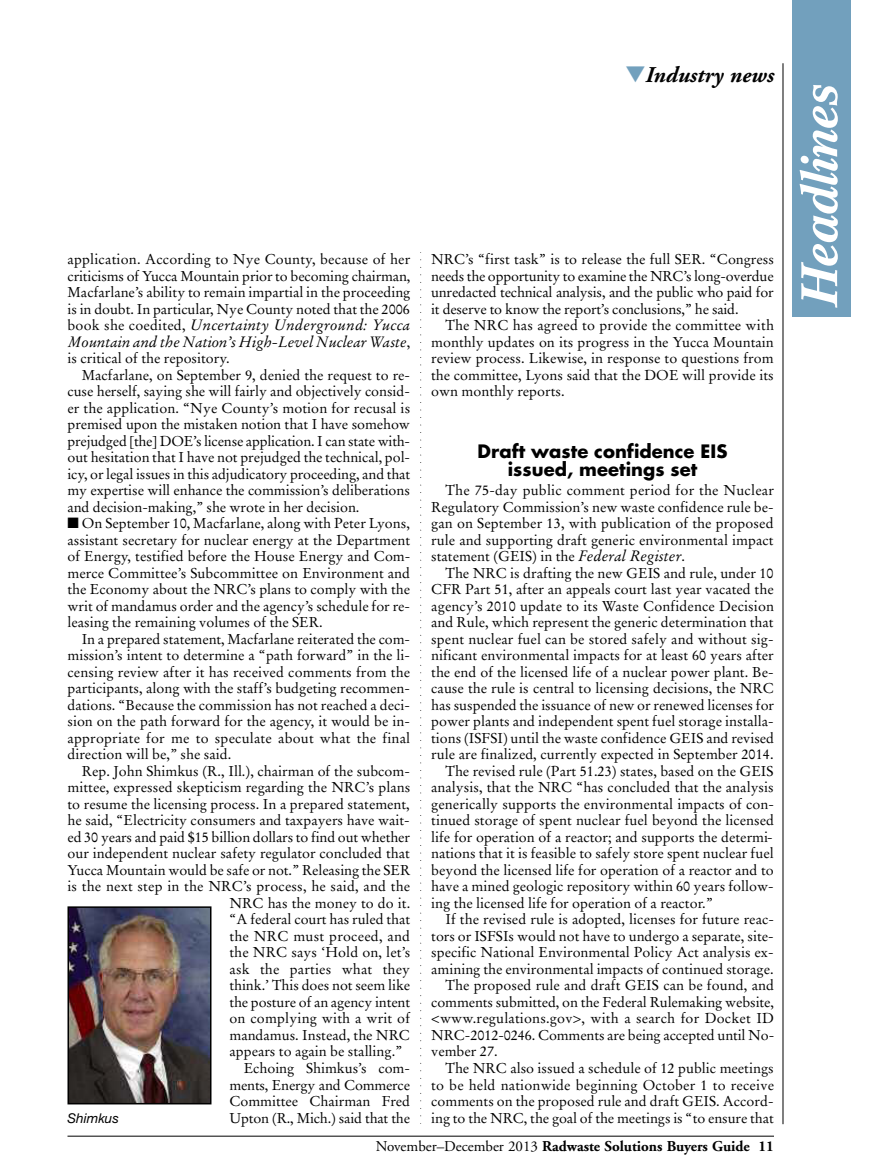
<style>
.page{position:relative;width:891px;height:1175px;background:#fff}
.page>*{position:absolute;margin:0;border:0;box-sizing:border-box;transform-origin:0 0}
.t1{font:italic 700 51px "Cremona";color:#fff}
.t2{font:italic 700 22.5px "Adobe Garamond";color:#000}
.t3{font:700 18px/18px "Futura";letter-spacing:.005em;color:#000;text-align:center}
.t4{font:italic 15px/16.5px "Stempel Garamond";letter-spacing:-.005em;color:#000}
.t5{font:700 15px "Adobe Garamond";color:#000}
.t6{font:14.25px/16.5px "Stempel Garamond";color:#000;text-align:justify}
.t7{font:italic 13.5px "Helvetica Neue";letter-spacing:.005em;color:#000}
.s1{color:#72a0bd}
.s2{font-style:normal;font-size:14.25px}
.s3{font-style:italic;font-size:15px}
.s4{font-weight:400}
</style>
<div class="page">
<hr style="left:68px;top:1135px;width:706px;height:1px;background:#000">
<hr style="left:783px;top:63px;width:1px;height:1061px;background:#000">
<div style="left:792px;top:0;width:58px;height:317px;background:#72a0bd"></div>
<svg style="left:420px;top:252px;width:1px;height:872px"></svg>
<img style="left:71px;top:909px;width:138px;height:192px">
<div style="left:68px;top:906px;width:144px;height:198px;border:2px solid #000"></div>
<h2 class="t2" style="left:626px;top:66px;width:150px"><span class="s1">▼</span>Industry news</h2>
<p class="t6" style="left:68px;top:252px;width:344px">application. According to Nye County, because of her criticisms of Yucca Mountain prior to becoming chairman, Macfarlane’s ability to remain impartial in the proceeding is in doubt. In particular, Nye County noted that the 2006</p>
<p class="t4" style="left:68px;top:318px;width:344px"><span class="s2">book she coedited,</span> Uncertainty Underground: Yucca<br>Mountain and the Nation’s High-Level Nuclear Waste<span class="s2">,</span></p>
<p class="t6" style="left:67px;top:351px;width:164px">is critical of the repository.</p>
<p class="t6" style="left:82px;top:368px;width:330px">Macfarlane, on September 9, denied the request to re-</p>
<p class="t6" style="left:67px;top:384px;width:344px">cuse herself, saying she will fairly and objectively consid-</p>
<p class="t6" style="left:67px;top:401px;width:344px">er the application. “Nye County’s motion for recusal is</p>
<p class="t6" style="left:67px;top:417px;width:344px">premised upon the mistaken notion that I have somehow</p>
<p class="t6" style="left:67px;top:434px;width:344px">prejudged [the] DOE’s license application. I can state with-</p>
<p class="t6" style="left:67px;top:450px;width:344px">out hesitation that I have not prejudged the technical, pol-</p>
<p class="t6" style="left:67px;top:467px;width:344px">icy, or legal issues in this adjudicatory proceeding, and that</p>
<p class="t6" style="left:67px;top:483px;width:344px">my expertise will enhance the commission’s deliberations</p>
<p class="t6" style="left:67px;top:500px;width:294px">and decision-making,” she wrote in her decision.</p>
<p class="t6" style="left:68px;top:516px;width:344px">■ On September 10, Macfarlane, along with Peter Lyons, assistant secretary for nuclear energy at the Department of Energy, testified before the House Energy and Com&shy;merce Committee’s Subcommittee on Environment and the Economy about the NRC’s plans to comply with the writ of mandamus order and the agency’s schedule for re&shy;leasing the remaining volumes of the SER.</p>
<p class="t6" style="left:68px;top:632px;width:344px;text-indent:14px">In a prepared statement, Macfarlane reiterated the com&shy;mission’s intent to determine a “path forward” in the li&shy;censing review after it has received comments from the participants, along with the staff’s budgeting recommen&shy;dations. “Because the commission has not reached a deci&shy;sion on the path forward for the agency, it would be in&shy;appropriate for me to speculate about what the final direction will be,” she said.</p>
<p class="t6" style="left:82px;top:764px;width:330px">Rep. John Shimkus (R., Ill.), chairman of the subcom-</p>
<p class="t6" style="left:68px;top:780px;width:344px">mittee, expressed skepticism regarding the NRC’s plans</p>
<p class="t6" style="left:68px;top:797px;width:344px">to resume the licensing process. In a prepared statement,</p>
<p class="t6" style="left:67px;top:813px;width:344px">he said, “Electricity consumers and taxpayers have wait-</p>
<p class="t6" style="left:67px;top:830px;width:344px">ed 30 years and paid $15 billion dollars to find out whether</p>
<p class="t6" style="left:67px;top:846px;width:344px">our independent nuclear safety regulator concluded that</p>
<p class="t6" style="left:67px;top:863px;width:344px">Yucca Mountain would be safe or not.” Releasing the SER</p>
<p class="t6" style="left:67px;top:879px;width:344px">is the next step in the NRC’s process, he said, and the</p>
<p class="t6" style="left:229px;top:896px;width:182px">NRC has the money to do it.</p>
<p class="t6" style="left:229px;top:912px;width:182px">“A federal court has ruled that</p>
<p class="t6" style="left:229px;top:929px;width:182px">the NRC must proceed, and</p>
<p class="t6" style="left:229px;top:945px;width:182px">the NRC says ‘Hold on, let’s</p>
<p class="t6" style="left:229px;top:962px;width:182px">ask the parties what they</p>
<p class="t6" style="left:229px;top:978px;width:182px">think.’ This does not seem like</p>
<p class="t6" style="left:229px;top:995px;width:182px">the posture of an agency intent</p>
<p class="t6" style="left:229px;top:1011px;width:182px">on complying with a writ of</p>
<p class="t6" style="left:229px;top:1028px;width:182px">mandamus. Instead, the NRC</p>
<p class="t6" style="left:229px;top:1044px;width:174px">appears to again be stalling.”</p>
<p class="t6" style="left:244px;top:1061px;width:168px">Echoing Shimkus’s com-</p>
<p class="t6" style="left:229px;top:1077px;width:182px">ments, Energy and Commerce</p>
<p class="t6" style="left:229px;top:1094px;width:182px">Committee Chairman Fred</p>
<p class="t6" style="left:229px;top:1110px;width:182px">Upton (R., Mich.) said that the</p>
<p class="t6" style="left:431px;top:252px;width:344px">NRC’s “first task” is to release the full SER. “Congress needs the opportunity to examine the NRC’s long-overdue unredacted technical analysis, and the public who paid for it deserve to know the report’s conclusions,” he said.</p>
<p class="t6" style="left:431px;top:318px;width:344px;text-indent:14px">The NRC has agreed to provide the committee with monthly updates on its progress in the Yucca Mountain review process. Likewise, in response to questions from the committee, Lyons said that the DOE will provide its own monthly reports.</p>
<p class="t3" style="left:478px;top:444px;width:251px">Draft waste confidence EIS issued, meetings set</p>
<p class="t6" style="left:431px;top:483px;width:344px;text-indent:14px">The 75-day public comment period for the Nuclear Regulatory Commission’s new waste confidence rule be&shy;gan on September 13, with publication of the proposed rule and supporting draft generic environmental impact statement (GEIS) in the <span class="s3">Federal Register</span>.</p>
<p class="t6" style="left:445px;top:566px;width:330px">The NRC is drafting the new GEIS and rule, under 10</p>
<p class="t6" style="left:431px;top:582px;width:344px">CFR Part 51, after an appeals court last year vacated the</p>
<p class="t6" style="left:431px;top:599px;width:344px">agency’s 2010 update to its Waste Confidence Decision</p>
<p class="t6" style="left:431px;top:615px;width:344px">and Rule, which represent the generic determination that</p>
<p class="t6" style="left:431px;top:632px;width:344px">spent nuclear fuel can be stored safely and without sig-</p>
<p class="t6" style="left:431px;top:648px;width:344px">nificant environmental impacts for at least 60 years after</p>
<p class="t6" style="left:431px;top:665px;width:344px">the end of the licensed life of a nuclear power plant. Be-</p>
<p class="t6" style="left:431px;top:681px;width:344px">cause the rule is central to licensing decisions, the NRC</p>
<p class="t6" style="left:431px;top:698px;width:344px">has suspended the issuance of new or renewed licenses for</p>
<p class="t6" style="left:431px;top:714px;width:344px">power plants and independent spent fuel storage installa-</p>
<p class="t6" style="left:431px;top:731px;width:344px">tions (ISFSI) until the waste confidence GEIS and revised</p>
<p class="t6" style="left:431px;top:747px;width:344px">rule are finalized, currently expected in September 2014.</p>
<p class="t6" style="left:445px;top:764px;width:330px">The revised rule (Part 51.23) states, based on the GEIS</p>
<p class="t6" style="left:431px;top:780px;width:344px">analysis, that the NRC “has concluded that the analysis</p>
<p class="t6" style="left:431px;top:797px;width:344px">generically supports the environmental impacts of con-</p>
<p class="t6" style="left:431px;top:813px;width:344px">tinued storage of spent nuclear fuel beyond the licensed</p>
<p class="t6" style="left:431px;top:830px;width:343px">life for operation of a reactor; and supports the determi-</p>
<p class="t6" style="left:431px;top:846px;width:344px">nations that it is feasible to safely store spent nuclear fuel</p>
<p class="t6" style="left:431px;top:863px;width:344px">beyond the licensed life for operation of a reactor and to</p>
<p class="t6" style="left:431px;top:879px;width:344px">have a mined geologic repository within 60 years follow-</p>
<p class="t6" style="left:431px;top:896px;width:283px">ing the licensed life for operation of a reactor.”</p>
<p class="t6" style="left:445px;top:912px;width:330px">If the revised rule is adopted, licenses for future reac-</p>
<p class="t6" style="left:431px;top:929px;width:344px">tors or ISFSIs would not have to undergo a separate, site-</p>
<p class="t6" style="left:431px;top:945px;width:344px">specific National Environmental Policy Act analysis ex-</p>
<p class="t6" style="left:431px;top:962px;width:344px">amining the environmental impacts of continued storage.</p>
<p class="t6" style="left:445px;top:978px;width:330px">The proposed rule and draft GEIS can be found, and</p>
<p class="t6" style="left:431px;top:995px;width:344px">comments submitted, on the Federal Rulemaking website,</p>
<p class="t6" style="left:431px;top:1011px;width:344px">&lt;www.regulations.gov&gt;, with a search for Docket ID</p>
<p class="t6" style="left:431px;top:1028px;width:344px">NRC-2012-0246. Comments are being accepted until No-</p>
<p class="t6" style="left:431px;top:1044px;width:68px">vember 27.</p>
<p class="t6" style="left:445px;top:1061px;width:330px">The NRC also issued a schedule of 12 public meetings</p>
<p class="t6" style="left:431px;top:1077px;width:344px">to be held nationwide beginning October 1 to receive</p>
<p class="t6" style="left:431px;top:1094px;width:344px">comments on the proposed rule and draft GEIS. Accord-</p>
<p class="t7" style="left:68px;top:1113px;width:53px">Shimkus</p>
<p class="t6" style="left:431px;top:1110px;width:344px">ing to the NRC, the goal of the meetings is “to ensure that</p>
<p class="t5" style="left:376px;top:1140px;width:400px"><span class="s4">November–December 2013</span> Radwaste Solutions Buyers Guide 11</p>
<h1 class="t1" style="left:800px;top:308px;width:224px;rotate:-90deg">Headlines</h1>
</div>
